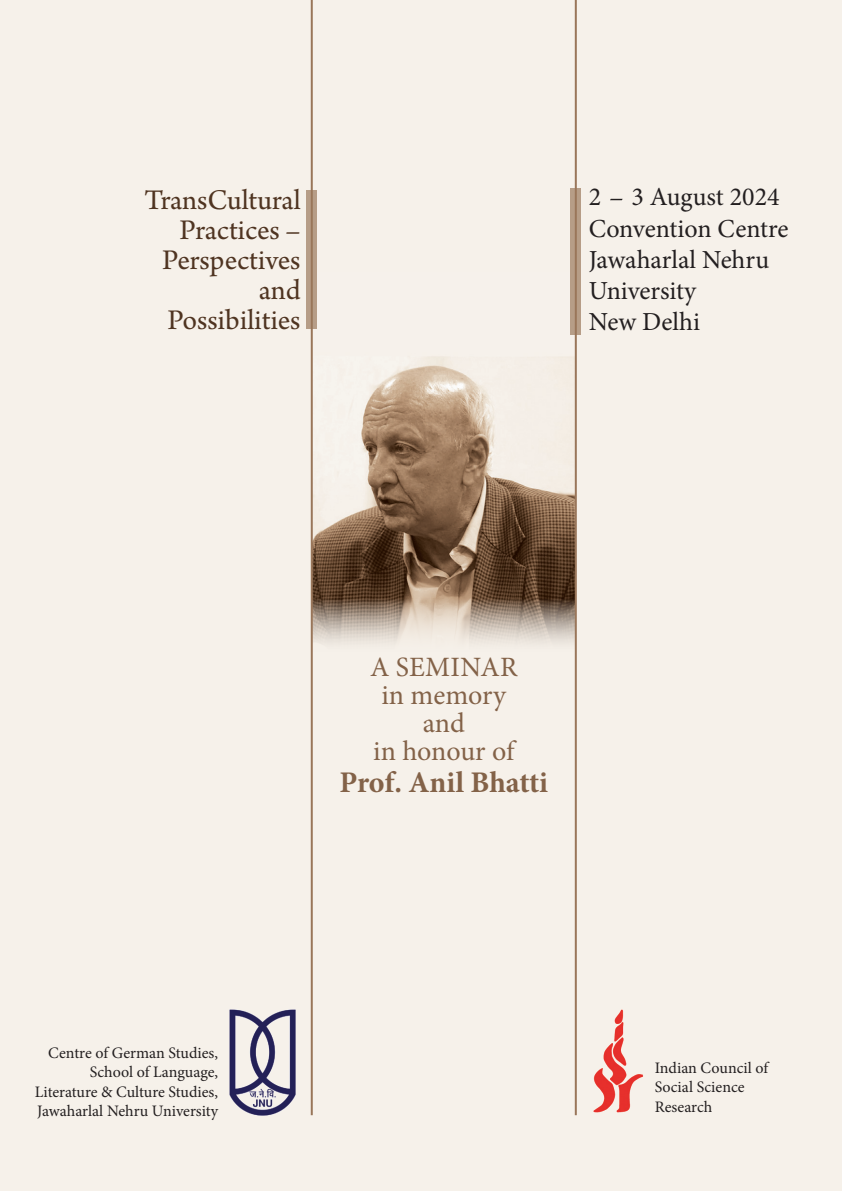
<style>
.page{position:relative;width:842px;height:1191px;background:#f6f1ea}
.page>*{position:absolute;margin:0;border:0;box-sizing:border-box;transform-origin:0 0}
.t1{font:30px "Arno Pro";color:#4f3421}
.t2{font:700 30px "Minion Pro";letter-spacing:-.01em;color:#836248}
.t3{font:28px "Minion Pro";letter-spacing:-.005em;color:#836248}
.t4{font:26px "Minion Pro";color:#231f20}
.t5{font:16px "Minion Pro";color:#231f20}
</style>
<div class="page">
<img style="left:313px;top:334px;width:262px;height:321px">
<hr style="left:575px;top:0;width:2px;height:1115px;background:#99765a">
<hr style="left:311px;top:0;width:2px;height:1115px;background:#99765a">
<img style="left:229px;top:1009px;width:67px;height:107px">
<img style="left:593px;top:1009px;width:50px;height:104px">
<svg style="left:306px;top:190px;width:11px;height:139px;fill:#b69d87"></svg>
<svg style="left:570px;top:188px;width:11px;height:146px;fill:#b69d87"></svg>
<p class="t1" style="left:144px;top:183px;width:158px">TransCultural</p>
<p class="t1" style="left:180px;top:213px;width:123px">Practices –</p>
<p class="t1" style="left:162px;top:243px;width:140px">Perspectives</p>
<p class="t1" style="left:259px;top:273px;width:43px">and</p>
<p class="t1" style="left:167px;top:303px;width:135px">Possibilities</p>
<p class="t4" style="left:589px;top:180px;width:192px">2 - 3 August 2024</p>
<p class="t4" style="left:589px;top:211px;width:201px">Convention Centre</p>
<p class="t4" style="left:589px;top:242px;width:182px">Jawaharlal Nehru</p>
<p class="t4" style="left:589px;top:273px;width:109px">University</p>
<p class="t4" style="left:589px;top:304px;width:113px">New Delhi</p>
<p class="t5" style="left:48px;top:1042px;width:171px">Centre of German Studies,</p>
<p class="t5" style="left:90px;top:1061px;width:130px">School of Language,</p>
<p class="t5" style="left:35px;top:1080px;width:185px">Literature &amp; Culture Studies,</p>
<p class="t5" style="left:37px;top:1100px;width:182px">Jawaharlal Nehru University</p>
<p class="t3" style="left:370px;top:648px;width:149px">A SEMINAR</p>
<p class="t3" style="left:381px;top:676px;width:126px">in memory</p>
<p class="t3" style="left:423px;top:704px;width:44px">and</p>
<p class="t3" style="left:373px;top:732px;width:142px">in honour of</p>
<p class="t2" style="left:339px;top:761px;width:210px">Prof. Anil Bhatti</p>
<p class="t5" style="left:655px;top:1057px;width:115px">Indian Council of</p>
<p class="t5" style="left:655px;top:1076px;width:91px">Social Science</p>
<p class="t5" style="left:655px;top:1095px;width:59px">Research</p>
</div>
